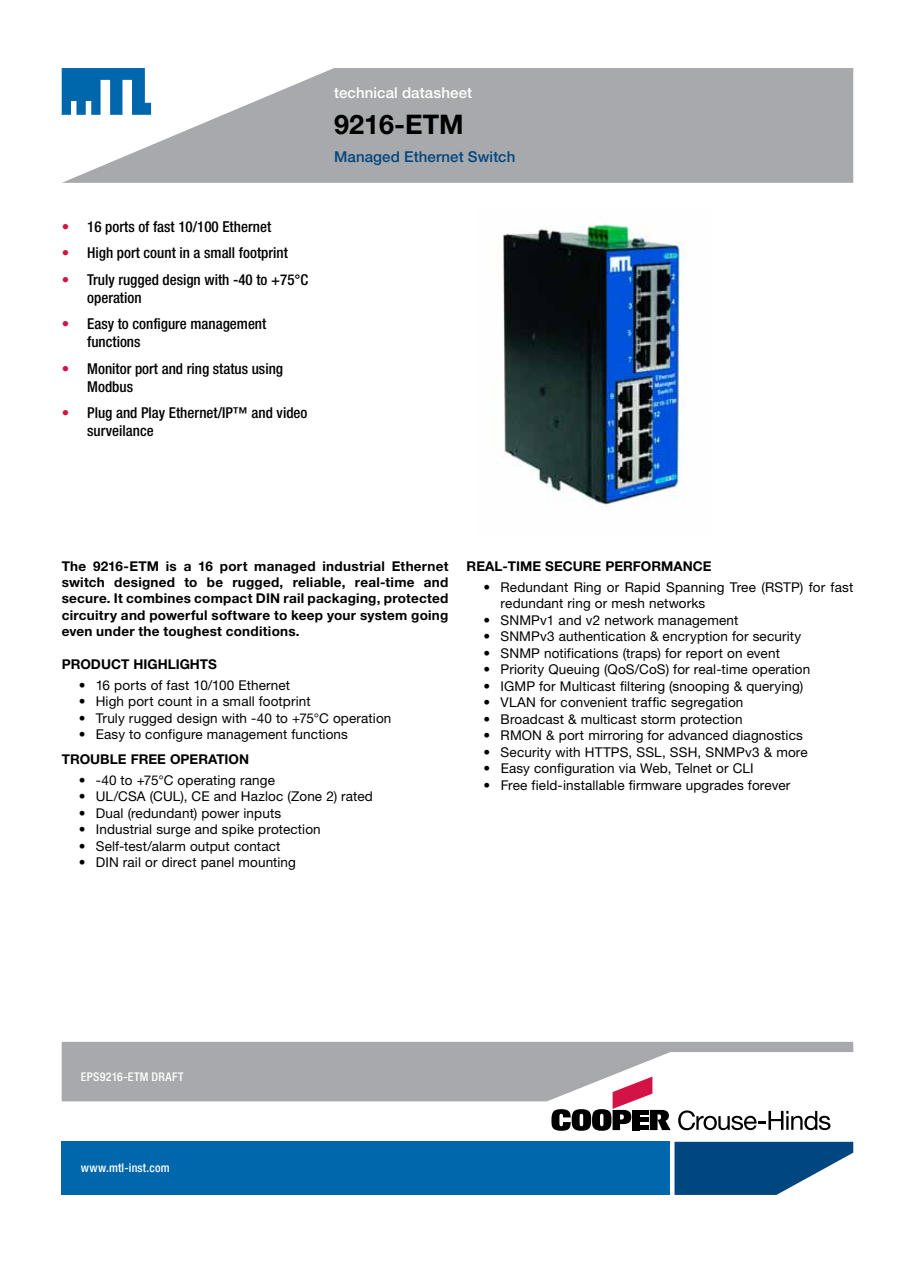
<style>
.page{position:relative;width:915px;height:1263px;background:#fff}
.page>*{position:absolute;margin:0;border:0;box-sizing:border-box;transform-origin:0 0}
.t1{font:700 27px "Helvetica Neue LT Pro";color:#000}
.t2{font:500 condensed 15px/18px "Helvetica Neue LT Pro";color:#000}
.t3{font:500 15px "Helvetica Neue LT Pro";letter-spacing:.005em;color:#00467f}
.t4{font:700 15px "Helvetica Neue LT Pro";letter-spacing:.015em;color:#fff}
.t5{font:13.5px/16.5px "Helvetica Neue LT Pro";letter-spacing:.01em;color:#000}
.t6{font:700 13.5px/16.2px "Helvetica Neue LT Pro";color:#000;text-align:justify}
.t7{font:500 condensed 12px "Helvetica Neue LT Pro";letter-spacing:.02em;color:#fff}
.s1{color:#d31245}
</style>
<div class="page">
<svg style="left:62px;top:68px;width:791px;height:115px;background:#b2b4b7"></svg>
<svg style="left:62px;top:68px;width:89px;height:47px"></svg>
<svg style="left:674px;top:1142px;width:179px;height:53px"></svg>
<svg style="left:551px;top:1101px;width:119px;height:30px"></svg>
<svg style="left:678px;top:1110px;width:152px;height:20px"></svg>
<div style="left:62px;top:1142px;width:608px;height:53px;background:#0067ac"></div>
<svg style="left:62px;top:1042px;width:791px;height:59px;fill:#a7a9ac"></svg>
<img style="left:503px;top:224px;width:182px;height:286px">
<p class="t4" style="left:334px;top:76px;width:146px">technical datasheet</p>
<p class="t2" style="left:62px;top:217px;width:211px"><span class="s1">•</span> 16 ports of fast 10/100 Ethernet</p>
<p class="t2" style="left:62px;top:244px;width:227px"><span class="s1">•</span> High port count in a small footprint</p>
<p class="t2" style="left:87px;top:270px;width:222px;text-indent:-26px"><span class="s1">•</span> Truly rugged design with -40 to +75°C operation</p>
<p class="t2" style="left:87px;top:315px;width:180px;text-indent:-26px"><span class="s1">•</span> Easy to configure management functions</p>
<p class="t2" style="left:87px;top:359px;width:197px;text-indent:-26px"><span class="s1">•</span> Monitor port and ring status using<br>Modbus</p>
<p class="t2" style="left:87px;top:404px;width:222px;text-indent:-26px"><span class="s1">•</span> Plug and Play Ethernet/IP™ and video surveilance</p>
<h1 class="t1" style="left:334px;top:107px;width:131px">9216-ETM</h1>
<p class="t3" style="left:334px;top:147px;width:183px">Managed Ethernet Switch</p>
<p class="t6" style="left:62px;top:558px;width:388px">The 9216-ETM is a 16 port managed industrial Ethernet switch designed to be rugged, reliable, real-time and secure. It combines compact DIN rail packaging, protected circuitry and powerful software to keep your system going even under the toughest conditions.</p>
<p class="t6" style="left:62px;top:656px;width:157px">PRODUCT HIGHLIGHTS</p>
<p class="t5" style="left:79px;top:676px;width:213px">• 16 ports of fast 10/100 Ethernet</p>
<p class="t5" style="left:79px;top:693px;width:233px">• High port count in a small footprint</p>
<p class="t5" style="left:79px;top:709px;width:314px">• Truly rugged design with -40 to +75°C operation</p>
<p class="t5" style="left:79px;top:726px;width:271px">• Easy to configure management functions</p>
<p class="t6" style="left:62px;top:751px;width:189px">TROUBLE FREE OPERATION</p>
<p class="t5" style="left:79px;top:771px;width:198px">• -40 to +75°C operating range</p>
<p class="t5" style="left:79px;top:788px;width:295px">• UL/CSA (CUL), CE and Hazloc (Zone 2) rated</p>
<p class="t5" style="left:79px;top:804px;width:204px">• Dual (redundant) power inputs</p>
<p class="t5" style="left:79px;top:821px;width:243px">• Industrial surge and spike protection</p>
<p class="t5" style="left:79px;top:837px;width:203px">• Self-test/alarm output contact</p>
<p class="t5" style="left:79px;top:854px;width:219px">• DIN rail or direct panel mounting</p>
<p class="t6" style="left:466px;top:558px;width:246px">REAL-TIME SECURE PERFORMANCE</p>
<p class="t5" style="left:500px;top:578px;width:354px;text-indent:-17px">• Redundant Ring or Rapid Spanning Tree (RSTP) for fast redundant ring or mesh networks</p>
<p class="t5" style="left:483px;top:611px;width:256px">• SNMPv1 and v2 network management</p>
<p class="t5" style="left:483px;top:628px;width:319px">• SNMPv3 authentication &amp; encryption for security</p>
<p class="t5" style="left:483px;top:644px;width:298px">• SNMP notifications (traps) for report on event</p>
<p class="t5" style="left:483px;top:661px;width:328px">• Priority Queuing (QoS/CoS) for real-time operation</p>
<p class="t5" style="left:483px;top:677px;width:321px">• IGMP for Multicast filtering (snooping &amp; querying)</p>
<p class="t5" style="left:483px;top:694px;width:261px">• VLAN for convenient traffic segregation</p>
<p class="t5" style="left:483px;top:710px;width:260px">• Broadcast &amp; multicast storm protection</p>
<p class="t5" style="left:483px;top:727px;width:321px">• RMON &amp; port mirroring for advanced diagnostics</p>
<p class="t5" style="left:483px;top:743px;width:325px">• Security with HTTPS, SSL, SSH, SNMPv3 &amp; more</p>
<p class="t5" style="left:483px;top:760px;width:271px">• Easy configuration via Web, Telnet or CLI</p>
<p class="t5" style="left:483px;top:776px;width:308px">• Free field-installable firmware upgrades forever</p>
<p class="t7" style="left:81px;top:1070px;width:104px">EPS9216-ETM DRAFT</p>
<p class="t7" style="left:81px;top:1160px;width:90px">www.mtl-inst.com</p>
</div>
